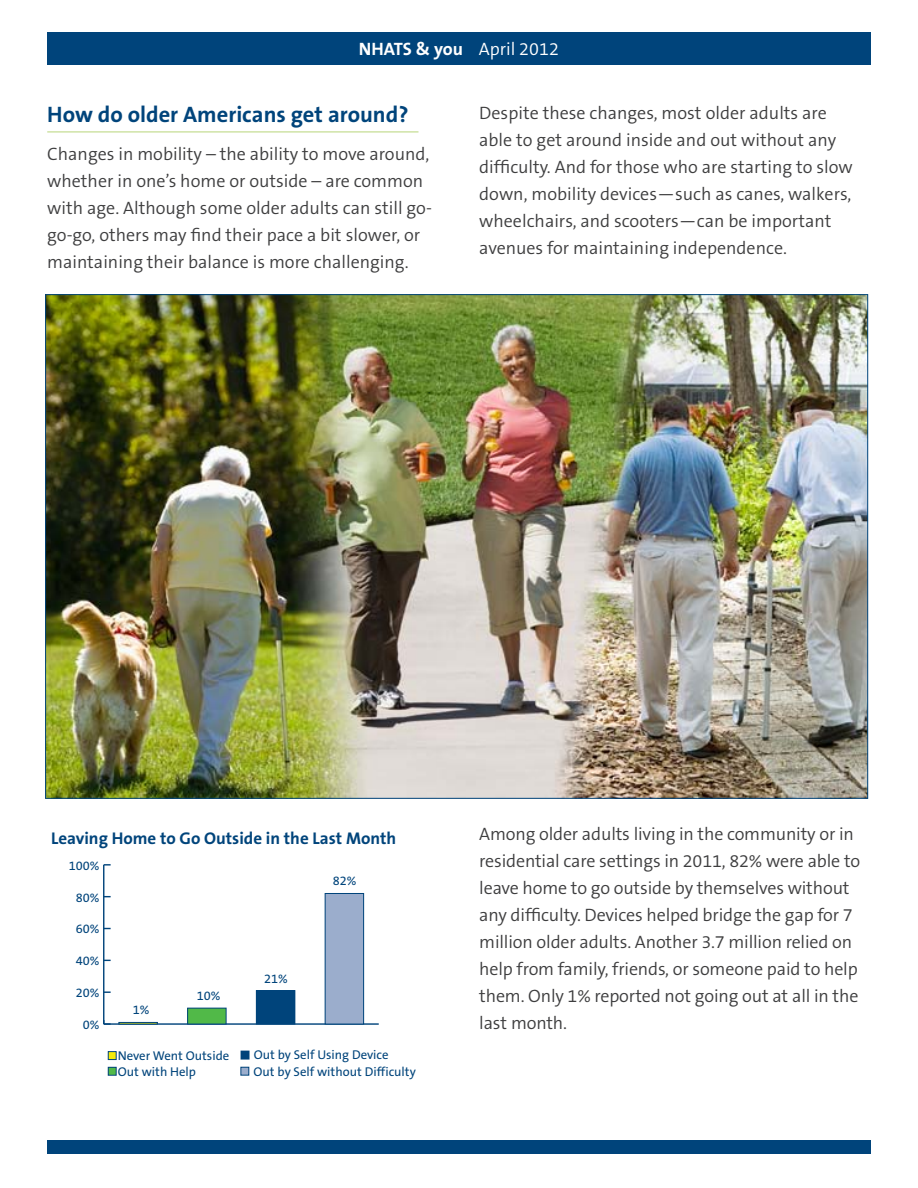
<style>
.page{position:relative;width:918px;height:1188px;background:#fff}
.page>*{position:absolute;margin:0;border:0;box-sizing:border-box;transform-origin:0 0}
.t1{font:700 22.5px "The Sans B7";color:#00447b}
.Body{font:300 18px/27px "The Sans B4";color:#3e3e3f}
.t2{font:700 18px "The Sans B7";letter-spacing:-.005em;color:#fff}
.t3{font:700 17.1px "The Sans B7";color:#00447b}
.t4{font:12.75px "The Sans B5 Plain";color:#00447b}
.s1{font-family:"The Sans B4";font-weight:300}
</style>
<div class="page">
<div style="left:47px;top:1141px;width:824px;height:13px;background:#00447b"></div>
<div style="left:47px;top:32px;width:824px;height:33px;background:#00447b"></div>
<hr style="left:104px;top:1023px;width:275px;height:2px;background:#00447b">
<hr style="left:103px;top:865px;width:1px;height:159px;background:#00447b">
<svg style="left:103px;top:1020px;width:8px;height:5px"></svg>
<svg style="left:104px;top:991px;width:7px;height:2px"></svg>
<svg style="left:104px;top:864px;width:7px;height:2px"></svg>
<div style="left:119px;top:1022px;width:39px;height:2px;border:1px solid #00447b"></div>
<div style="left:188px;top:1008px;width:38px;height:16px;background:#51b948"></div>
<div style="left:187px;top:1008px;width:39px;height:16px;border:1px solid #00447b"></div>
<div style="left:256px;top:991px;width:39px;height:33px;background:#00447b"></div>
<div style="left:256px;top:990px;width:39px;height:34px;border:1px solid #00447b"></div>
<div style="left:325px;top:893px;width:39px;height:131px;background:#9badcc"></div>
<div style="left:325px;top:893px;width:39px;height:131px;border:1px solid #00447b"></div>
<div style="left:108px;top:1052px;width:8px;height:8px;background:#f4eb0a"></div>
<div style="left:108px;top:1051px;width:9px;height:9px;border:1px solid #00447b"></div>
<div style="left:241px;top:1051px;width:8px;height:8px;background:#00447b"></div>
<div style="left:108px;top:1067px;width:8px;height:8px;background:#51b948"></div>
<div style="left:108px;top:1067px;width:9px;height:9px;border:1px solid #00447b"></div>
<div style="left:241px;top:1067px;width:8px;height:8px;background:#9badcc"></div>
<div style="left:241px;top:1067px;width:8px;height:9px;border:1px solid #00447b"></div>
<hr style="left:47px;top:131px;width:371px;height:2px;background:#cfe3a6">
<img style="left:47px;top:296px;width:819px;height:501px">
<p class="t2" style="left:359px;top:40px;width:202px">NHATS &amp; you <span class="s1">April 2012</span></p>
<h2 class="t1" style="left:47px;top:103px;width:363px">How do older Americans get around?</h2>
<p class="Body" style="left:47px;top:141px;width:386px">Changes in mobility – the ability to move around, whether in one’s home or outside – are common with age. Although some older adults can still go&shy;go-go, others may find their pace a bit slower, or maintaining their balance is more challenging.</p>
<p class="Body" style="left:479px;top:100px;width:375px">Despite these changes, most older adults are able to get around inside and out without any difficulty. And for those who are starting to slow down, mobility devices—such as canes, walkers, wheelchairs, and scooters—can be important avenues for maintaining independence.</p>
<p class="t3" style="left:51px;top:829px;width:347px">Leaving Home to Go Outside in the Last Month</p>
<p class="t4" style="left:69px;top:859px;width:32px">100%</p>
<p class="t4" style="left:76px;top:890px;width:25px">80%</p>
<p class="t4" style="left:76px;top:922px;width:25px">60%</p>
<p class="t4" style="left:76px;top:954px;width:25px">40%</p>
<p class="t4" style="left:76px;top:986px;width:25px">20%</p>
<p class="t4" style="left:83px;top:1018px;width:18px">0%</p>
<p class="t4" style="left:133px;top:1003px;width:18px">1%</p>
<p class="t4" style="left:197px;top:989px;width:25px">10%</p>
<p class="t4" style="left:264px;top:972px;width:25px">21%</p>
<p class="t4" style="left:333px;top:874px;width:25px">82%</p>
<p class="t4" style="left:118px;top:1049px;width:113px">Never Went Outside</p>
<p class="t4" style="left:254px;top:1048px;width:136px">Out by Self Using Device</p>
<p class="t4" style="left:118px;top:1065px;width:80px">Out with Help</p>
<p class="t4" style="left:254px;top:1064px;width:164px">Out by Self without Difficulty</p>
<p class="Body" style="left:479px;top:821px;width:383px">Among older adults living in the community or in residential care settings in 2011, 82% were able to leave home to go outside by themselves without any difficulty. Devices helped bridge the gap for 7 million older adults. Another 3.7 million relied on help from family, friends, or someone paid to help them. Only 1% reported not going out at all in the last month.</p>
</div>
